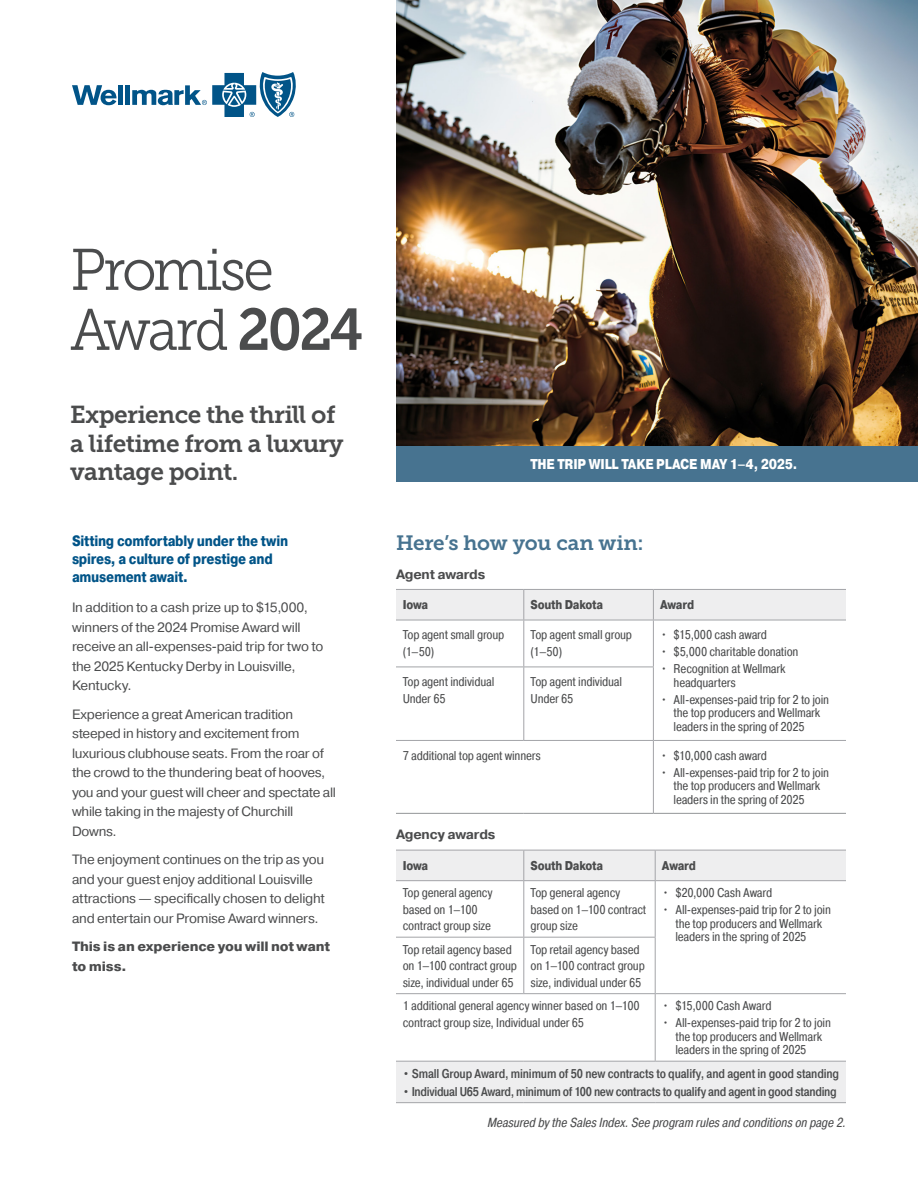
<style>
.page{position:relative;width:918px;height:1188px;background:#fff}
.page>*{position:absolute;margin:0;border:0;box-sizing:border-box;transform-origin:0 0}
.t1{font:58.5px/60px "Museo Slab 300";letter-spacing:-.05em;color:#4b4c4d;scale:.95 1}
.t2{font:24.45px/28.5px "Museo Slab 700";letter-spacing:-.025em;color:#4b4c4d}
.t3{font:20.7px "Museo Slab 700";letter-spacing:-.015em;color:#477390}
.t4{font:800 15px/18px "Pragmatica Cond";letter-spacing:-.015em;color:#015488}
.t5{font:800 14.25px "Pragmatica Cond";letter-spacing:-.015em;color:#fff}
.t6{font:13.5px/19.5px "Pragmatica";letter-spacing:-.015em;color:#4b4c4d}
.t7{font:800 13.5px/19.5px "Pragmatica";letter-spacing:-.01em;color:#4b4c4d}
.Par_9_14_HR{font:700 13.5px "Pragmatica";letter-spacing:-.015em;color:#4b4c4d}
.t8{font:italic 13.2px "Pragmatica Cond";letter-spacing:-.01em;color:#4b4c4d}
.Tbl_Cells{font:12.75px/16.5px "Pragmatica Cond";letter-spacing:-.015em;color:#4b4c4d}
.t9{font:500 12.75px "Pragmatica Cond";letter-spacing:-.015em;color:#4b4c4d}
.Tbl_Header_Row{font:800 12.75px "Pragmatica Cond";letter-spacing:-.02em;color:#4b4c4d}
.s1{font-family:"Museo Slab 700"}
</style>
<div class="page">
<img style="left:396px;top:0;width:522px;height:446px">
<div style="left:396px;top:590px;width:450px;height:30px;background:#eeeeef"></div>
<hr style="left:396px;top:813px;width:128px;height:1px;background:#939598">
<hr style="left:524px;top:813px;width:129px;height:1px;background:#939598">
<hr style="left:653px;top:813px;width:193px;height:1px;background:#939598">
<hr style="left:523px;top:620px;width:1px;height:47px;background:#a3a4a8">
<hr style="left:653px;top:620px;width:1px;height:47px;background:#a3a4a8">
<hr style="left:396px;top:667px;width:128px;height:1px;background:#a3a4a8">
<hr style="left:524px;top:667px;width:130px;height:1px;background:#a3a4a8">
<hr style="left:523px;top:667px;width:1px;height:73px;background:#a3a4a8">
<hr style="left:653px;top:667px;width:1px;height:73px;background:#a3a4a8">
<hr style="left:396px;top:740px;width:128px;height:1px;background:#a3a4a8">
<hr style="left:524px;top:740px;width:129px;height:1px;background:#a3a4a8">
<hr style="left:653px;top:740px;width:193px;height:1px;background:#a3a4a8">
<hr style="left:653px;top:741px;width:1px;height:72px;background:#a3a4a8">
<hr style="left:523px;top:590px;width:1px;height:30px;background:#a3a4a8">
<hr style="left:653px;top:590px;width:1px;height:30px;background:#a3a4a8">
<hr style="left:396px;top:620px;width:128px;height:1px;background:#a3a4a8">
<hr style="left:524px;top:620px;width:129px;height:1px;background:#a3a4a8">
<hr style="left:653px;top:620px;width:193px;height:1px;background:#a3a4a8">
<hr style="left:396px;top:589px;width:128px;height:1px;background:#a3a4a8">
<hr style="left:524px;top:589px;width:129px;height:1px;background:#a3a4a8">
<hr style="left:653px;top:589px;width:193px;height:1px;background:#a3a4a8">
<svg style="left:396px;top:851px;width:450px;height:251px"></svg>
<hr style="left:523px;top:850px;width:1px;height:30px;background:#a3a4a8">
<hr style="left:655px;top:850px;width:1px;height:30px;background:#a3a4a8">
<hr style="left:396px;top:850px;width:128px;height:1px;background:#a3a4a8">
<hr style="left:524px;top:850px;width:131px;height:1px;background:#a3a4a8">
<hr style="left:655px;top:850px;width:191px;height:1px;background:#a3a4a8">
<hr style="left:396px;top:880px;width:128px;height:1px;background:#a3a4a8">
<hr style="left:524px;top:880px;width:131px;height:1px;background:#a3a4a8">
<hr style="left:655px;top:880px;width:191px;height:1px;background:#a3a4a8">
<hr style="left:523px;top:881px;width:1px;height:56px;background:#a3a4a8">
<hr style="left:655px;top:881px;width:1px;height:56px;background:#a3a4a8">
<hr style="left:396px;top:937px;width:128px;height:1px;background:#a3a4a8">
<hr style="left:524px;top:937px;width:132px;height:1px;background:#a3a4a8">
<hr style="left:523px;top:938px;width:1px;height:55px;background:#a3a4a8">
<hr style="left:655px;top:938px;width:1px;height:55px;background:#a3a4a8">
<hr style="left:396px;top:993px;width:128px;height:1px;background:#a3a4a8">
<hr style="left:524px;top:993px;width:131px;height:1px;background:#a3a4a8">
<hr style="left:655px;top:994px;width:1px;height:67px;background:#a3a4a8">
<hr style="left:396px;top:1061px;width:128px;height:1px;background:#a3a4a8">
<hr style="left:524px;top:1061px;width:131px;height:1px;background:#a3a4a8">
<hr style="left:396px;top:1102px;width:128px;height:1px;background:#a3a4a8">
<hr style="left:524px;top:1102px;width:131px;height:1px;background:#a3a4a8">
<hr style="left:655px;top:1102px;width:191px;height:1px;background:#a3a4a8">
<hr style="left:655px;top:1061px;width:191px;height:1px;background:#a3a4a8">
<hr style="left:655px;top:993px;width:191px;height:1px;background:#a3a4a8">
<div style="left:125px;top:85px;width:5px;height:20px;background:#015488"></div>
<div style="left:118px;top:85px;width:5px;height:20px;background:#015488"></div>
<svg style="left:72px;top:85px;width:45px;height:20px"></svg>
<svg style="left:132px;top:72px;width:164px;height:45px"></svg>
<div style="left:396px;top:446px;width:522px;height:35px;background:#477390"></div>
<p class="t1" style="left:70px;top:240px;width:310px">Promise<br>Award <span class="s1">2024</span></p>
<p class="t2" style="left:70px;top:401px;width:275px">Experience the thrill of a lifetime from a luxury vantage point.</p>
<p class="t4" style="left:72px;top:533px;width:218px">Sitting comfortably under the twin spires, a culture of prestige and amusement await.</p>
<p class="t6" style="left:72px;top:598px;width:253px">In addition to a cash prize up to $15,000, winners of the 2024 Promise Award will receive an all-expenses-paid trip for two to the 2025 Kentucky Derby in Louisville, Kentucky.</p>
<p class="t6" style="left:72px;top:705px;width:265px">Experience a great American tradition steeped in history and excitement from luxurious clubhouse seats. From the roar of the crowd to the thundering beat of hooves, you and your guest will cheer and spectate all while taking in the majesty of Churchill Downs.</p>
<p class="t6" style="left:72px;top:850px;width:254px">The enjoyment continues on the trip as you and your guest enjoy additional Louisville attractions — specifically chosen to delight and entertain our Promise Award winners.</p>
<p class="t7" style="left:72px;top:937px;width:260px">This is an experience you will not want to miss.</p>
<p class="t5" style="left:530px;top:456px;width:268px">THE TRIP WILL TAKE PLACE MAY 1–4, 2025.</p>
<p class="t3" style="left:396px;top:531px;width:249px">Here’s how you can win:</p>
<p class="Par_9_14_HR" style="left:396px;top:565px;width:91px">Agent awards</p>
<p class="Tbl_Header_Row" style="left:403px;top:597px;width:27px">Iowa</p>
<p class="Tbl_Header_Row" style="left:531px;top:597px;width:74px">South Dakota</p>
<p class="Tbl_Header_Row" style="left:660px;top:597px;width:36px">Award</p>
<p class="Tbl_Cells" style="left:403px;top:627px;width:103px">Top agent small group (1–50)</p>
<p class="Tbl_Cells" style="left:531px;top:627px;width:103px">Top agent small group (1–50)</p>
<p class="Tbl_Cells" style="left:660px;top:627px;width:108px">• $15,000 cash award</p>
<p class="Tbl_Cells" style="left:660px;top:644px;width:140px">• $5,000 charitable donation</p>
<p class="Tbl_Cells" style="left:674px;top:662px;width:114px;line-height:13.5px;text-indent:-14px">• Recognition at Wellmark headquarters</p>
<p class="Tbl_Cells" style="left:674px;top:693px;width:157px;line-height:13.5px;text-indent:-14px">• All-expenses-paid trip for 2 to join the top producers and Wellmark leaders in the spring of 2025</p>
<p class="Tbl_Cells" style="left:403px;top:674px;width:93px">Top agent individual<br>Under 65</p>
<p class="Tbl_Cells" style="left:531px;top:674px;width:93px">Top agent individual<br>Under 65</p>
<p class="Tbl_Cells" style="left:403px;top:747px;width:140px">7 additional top agent winners</p>
<p class="Tbl_Cells" style="left:660px;top:747px;width:108px">• $10,000 cash award</p>
<p class="Tbl_Cells" style="left:674px;top:766px;width:157px;line-height:13.5px;text-indent:-14px">• All-expenses-paid trip for 2 to join the top producers and Wellmark leaders in the spring of 2025</p>
<p class="Par_9_14_HR" style="left:396px;top:826px;width:101px">Agency awards</p>
<p class="Tbl_Header_Row" style="left:403px;top:857px;width:27px">Iowa</p>
<p class="Tbl_Header_Row" style="left:531px;top:857px;width:74px">South Dakota</p>
<p class="Tbl_Header_Row" style="left:662px;top:857px;width:36px">Award</p>
<p class="Tbl_Cells" style="left:403px;top:885px;width:91px">Top general agency based on 1–100 contract group size</p>
<p class="Tbl_Cells" style="left:531px;top:885px;width:117px">Top general agency based on 1–100 contract group size</p>
<p class="Tbl_Cells" style="left:662px;top:885px;width:112px">• $20,000 Cash Award</p>
<p class="Tbl_Cells" style="left:675px;top:903px;width:157px;line-height:13.5px;text-indent:-14px">• All-expenses-paid trip for 2 to join the top producers and Wellmark leaders in the spring of 2025</p>
<p class="Tbl_Cells" style="left:403px;top:941px;width:116px">Top retail agency based on 1–100 contract group size, individual under 65</p>
<p class="Tbl_Cells" style="left:531px;top:941px;width:116px">Top retail agency based on 1–100 contract group size, individual under 65</p>
<p class="Tbl_Cells" style="left:403px;top:998px;width:239px">1 additional general agency winner based on 1–100 contract group size, Individual under 65</p>
<p class="Tbl_Cells" style="left:662px;top:998px;width:111px">• $15,000 Cash Award</p>
<p class="Tbl_Cells" style="left:675px;top:1016px;width:157px;line-height:13.5px;text-indent:-14px">• All-expenses-paid trip for 2 to join the top producers and Wellmark leaders in the spring of 2025</p>
<p class="t9" style="left:403px;top:1066px;width:438px">• Small Group Award, minimum of 50 new contracts to qualify, and agent in good standing</p>
<p class="t9" style="left:403px;top:1084px;width:435px">• Individual U65 Award, minimum of 100 new contracts to qualify and agent in good standing</p>
<p class="t8" style="left:487px;top:1114px;width:360px">Measured by the Sales Index. See program rules and conditions on page 2.</p>
</div>
